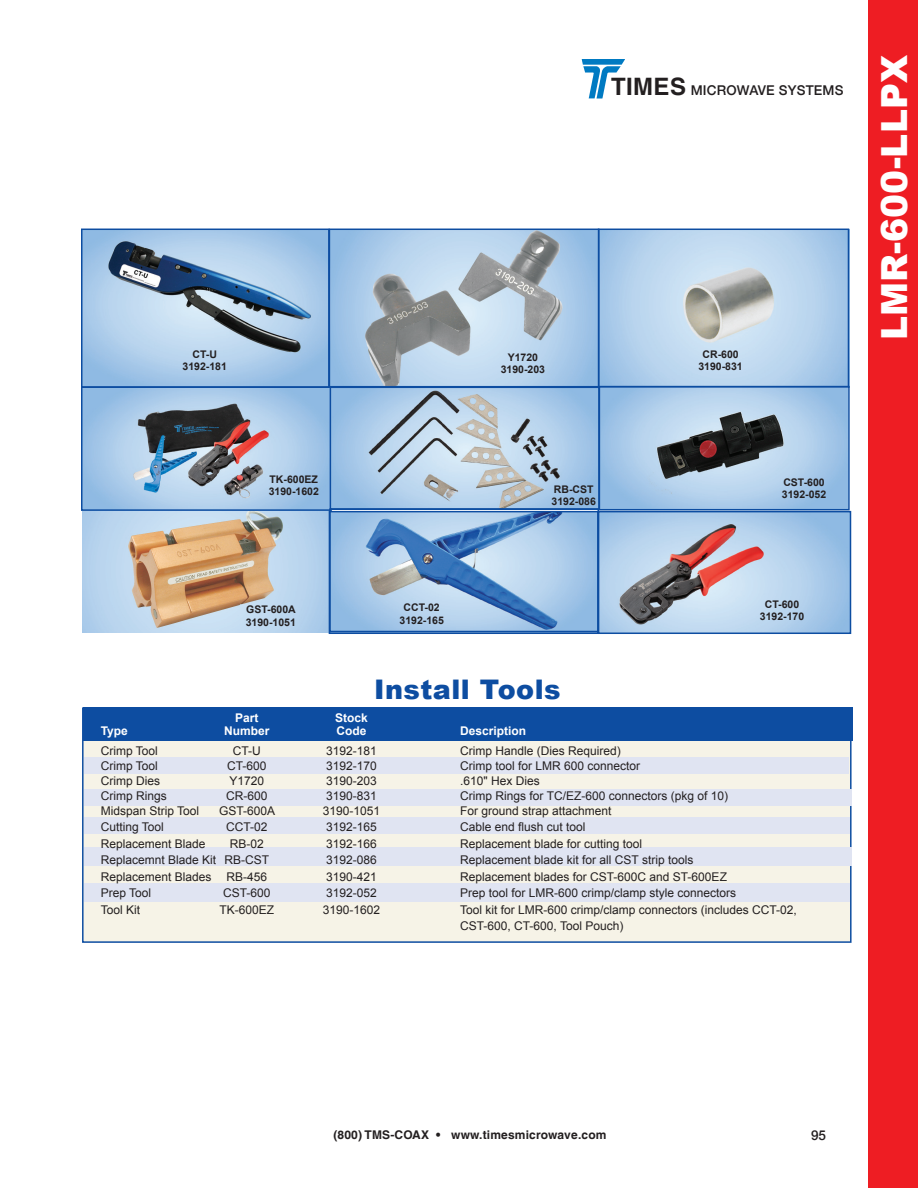
<style>
.page{position:relative;width:918px;height:1188px;background:#fff}
.page>*{position:absolute;margin:0;border:0;box-sizing:border-box;transform-origin:0 0}
.t1{font:900 36px "Arial";color:#fff}
.t2{font:900 27px "Arial";letter-spacing:.015em;color:#0d4da1}
.t3{font:500 13.5px "Helvetica Neue LT";letter-spacing:.015em;color:#231f20}
.t4{font:12px "Arial";color:#231f20}
.t5{font:700 12px "Helvetica LT";letter-spacing:.015em;color:#231f20}
.t6{font:700 12px "Arial";color:#fff}
.t7{font:700 10.5px "Arial";color:#231f20}
.s1{font-family:"Helvetica LT";font-weight:700;font-size:24px}
</style>
<div class="page">
<img style="left:582px;top:59px;width:43px;height:39px">
<img style="left:82px;top:229px;width:768px;height:404px">
<div style="left:869px;top:0;width:49px;height:1188px;background:#ee1d23"></div>
<div style="left:81px;top:386px;width:251px;height:125px;border:2px solid #0d4da1"></div>
<div style="left:599px;top:386px;width:251px;height:124px;border:2px solid #0d4da1"></div>
<div style="left:329px;top:511px;width:270px;height:123px;border:2px solid #0d4da1"></div>
<div style="left:598px;top:511px;width:253px;height:123px;border:2px solid #0d4da1"></div>
<div style="left:330px;top:387px;width:270px;height:123px;border:2px solid #0d4da1"></div>
<div style="left:81px;top:229px;width:249px;height:159px;border:2px solid #0d4da1"></div>
<div style="left:329px;top:508px;width:270px;height:124px;border:2px solid #0d4da1"></div>
<div style="left:329px;top:229px;width:270px;height:158px;border:2px solid #0d4da1"></div>
<div style="left:598px;top:229px;width:251px;height:158px;border:2px solid #0d4da1"></div>
<div style="left:82px;top:707px;width:770px;height:236px;background:#f6f3e7;border:2px solid #0d4da1"></div>
<div style="left:83px;top:707px;width:770px;height:34px;background:#0d4da1"></div>
<div style="left:84px;top:757px;width:765px;height:16px;background:#e0e4f2"></div>
<div style="left:84px;top:789px;width:768px;height:17px;background:#e0e4f2"></div>
<div style="left:84px;top:818px;width:765px;height:16px;background:#e0e4f2"></div>
<div style="left:84px;top:847px;width:768px;height:19px;background:#e0e4f2"></div>
<div style="left:84px;top:883px;width:766px;height:19px;background:#e0e4f2"></div>
<p class="t7" style="left:193px;top:347px;width:26px">CT-U</p>
<p class="t7" style="left:183px;top:359px;width:46px">3192-181</p>
<p class="t7" style="left:508px;top:350px;width:32px">Y1720</p>
<p class="t7" style="left:501px;top:363px;width:46px">3190-203</p>
<p class="t3" style="left:611px;top:82px;width:234px"><span class="s1">TIMES</span> MICROWAVE SYSTEMS</p>
<p class="t7" style="left:703px;top:347px;width:38px">CR-600</p>
<p class="t7" style="left:698px;top:359px;width:46px">3190-831</p>
<p class="t1" style="left:868px;top:340px;width:286px;rotate:-90deg">LMR-600-LLPX</p>
<p class="t7" style="left:270px;top:472px;width:50px">TK-600EZ</p>
<p class="t7" style="left:269px;top:485px;width:52px">3190-1602</p>
<p class="t7" style="left:554px;top:482px;width:41px">RB-CST</p>
<p class="t7" style="left:552px;top:494px;width:46px">3192-086</p>
<p class="t7" style="left:246px;top:603px;width:51px">GST-600A</p>
<p class="t7" style="left:246px;top:615px;width:52px">3190-1051</p>
<p class="t7" style="left:404px;top:600px;width:38px">CCT-02</p>
<p class="t7" style="left:400px;top:613px;width:46px">3192-165</p>
<p class="t6" style="left:235px;top:710px;width:25px">Part</p>
<p class="t6" style="left:335px;top:710px;width:34px">Stock</p>
<p class="t2" style="left:374px;top:670px;width:188px">Install Tools</p>
<p class="t7" style="left:783px;top:475px;width:43px">CST-600</p>
<p class="t7" style="left:782px;top:487px;width:46px">3192-052</p>
<p class="t7" style="left:765px;top:597px;width:36px">CT-600</p>
<p class="t7" style="left:760px;top:610px;width:46px">3192-170</p>
<p class="t6" style="left:101px;top:723px;width:29px">Type</p>
<p class="t6" style="left:224px;top:723px;width:47px">Number</p>
<p class="t6" style="left:336px;top:723px;width:31px">Code</p>
<p class="t6" style="left:460px;top:723px;width:68px">Description</p>
<p class="t4" style="left:101px;top:743px;width:59px">Crimp Tool</p>
<p class="t4" style="left:233px;top:743px;width:29px">CT-U</p>
<p class="t4" style="left:326px;top:743px;width:52px">3192-181</p>
<p class="t4" style="left:460px;top:743px;width:162px">Crimp Handle (Dies Required)</p>
<p class="t4" style="left:101px;top:758px;width:59px">Crimp Tool</p>
<p class="t4" style="left:227px;top:758px;width:41px">CT-600</p>
<p class="t4" style="left:326px;top:758px;width:52px">3192-170</p>
<p class="t4" style="left:460px;top:758px;width:182px">Crimp tool for LMR 600 connector</p>
<p class="t4" style="left:101px;top:773px;width:61px">Crimp Dies</p>
<p class="t4" style="left:229px;top:773px;width:36px">Y1720</p>
<p class="t4" style="left:326px;top:773px;width:52px">3190-203</p>
<p class="t4" style="left:460px;top:773px;width:81px">.610" Hex Dies</p>
<p class="t4" style="left:101px;top:788px;width:67px">Crimp Rings</p>
<p class="t4" style="left:226px;top:788px;width:43px">CR-600</p>
<p class="t4" style="left:326px;top:788px;width:52px">3190-831</p>
<p class="t4" style="left:460px;top:788px;width:269px">Crimp Rings for TC/EZ-600 connectors (pkg of 10)</p>
<p class="t4" style="left:101px;top:803px;width:100px">Midspan Strip Tool</p>
<p class="t4" style="left:219px;top:803px;width:58px">GST-600A</p>
<p class="t4" style="left:323px;top:803px;width:59px">3190-1051</p>
<p class="t4" style="left:460px;top:803px;width:153px">For ground strap attachment</p>
<p class="t4" style="left:101px;top:819px;width:65px">Cutting Tool</p>
<p class="t4" style="left:226px;top:819px;width:43px">CCT-02</p>
<p class="t4" style="left:326px;top:819px;width:52px">3192-165</p>
<p class="t4" style="left:460px;top:819px;width:127px">Cable end flush cut tool</p>
<p class="t4" style="left:101px;top:836px;width:106px">Replacement Blade</p>
<p class="t4" style="left:230px;top:836px;width:36px">RB-02</p>
<p class="t4" style="left:326px;top:836px;width:52px">3192-166</p>
<p class="t4" style="left:460px;top:836px;width:184px">Replacement blade for cutting tool</p>
<p class="t4" style="left:101px;top:852px;width:170px">Replacemnt Blade Kit RB-CST</p>
<p class="t4" style="left:326px;top:852px;width:52px">3192-086</p>
<p class="t4" style="left:460px;top:852px;width:235px">Replacement blade kit for all CST strip tools</p>
<p class="t4" style="left:101px;top:869px;width:168px">Replacement Blades RB-456</p>
<p class="t4" style="left:326px;top:869px;width:52px">3190-421</p>
<p class="t4" style="left:460px;top:869px;width:268px">Replacement blades for CST-600C and ST-600EZ</p>
<p class="t4" style="left:101px;top:885px;width:52px">Prep Tool</p>
<p class="t4" style="left:223px;top:885px;width:49px">CST-600</p>
<p class="t4" style="left:326px;top:885px;width:52px">3192-052</p>
<p class="t4" style="left:460px;top:885px;width:278px">Prep tool for LMR-600 crimp/clamp style connectors</p>
<p class="t4" style="left:101px;top:902px;width:41px">Tool Kit</p>
<p class="t4" style="left:219px;top:902px;width:56px">TK-600EZ</p>
<p class="t4" style="left:323px;top:902px;width:59px">3190-1602</p>
<p class="t4" style="left:460px;top:902px;width:338px">Tool kit for LMR-600 crimp/clamp connectors (includes CCT-02,</p>
<p class="t4" style="left:460px;top:918px;width:165px">CST-600, CT-600, Tool Pouch)</p>
<p class="t5" style="left:333px;top:1128px;width:275px">(800) TMS-COAX • www.timesmicrowave.com</p>
<p class="t3" style="left:811px;top:1127px;width:17px">95</p>
</div>
